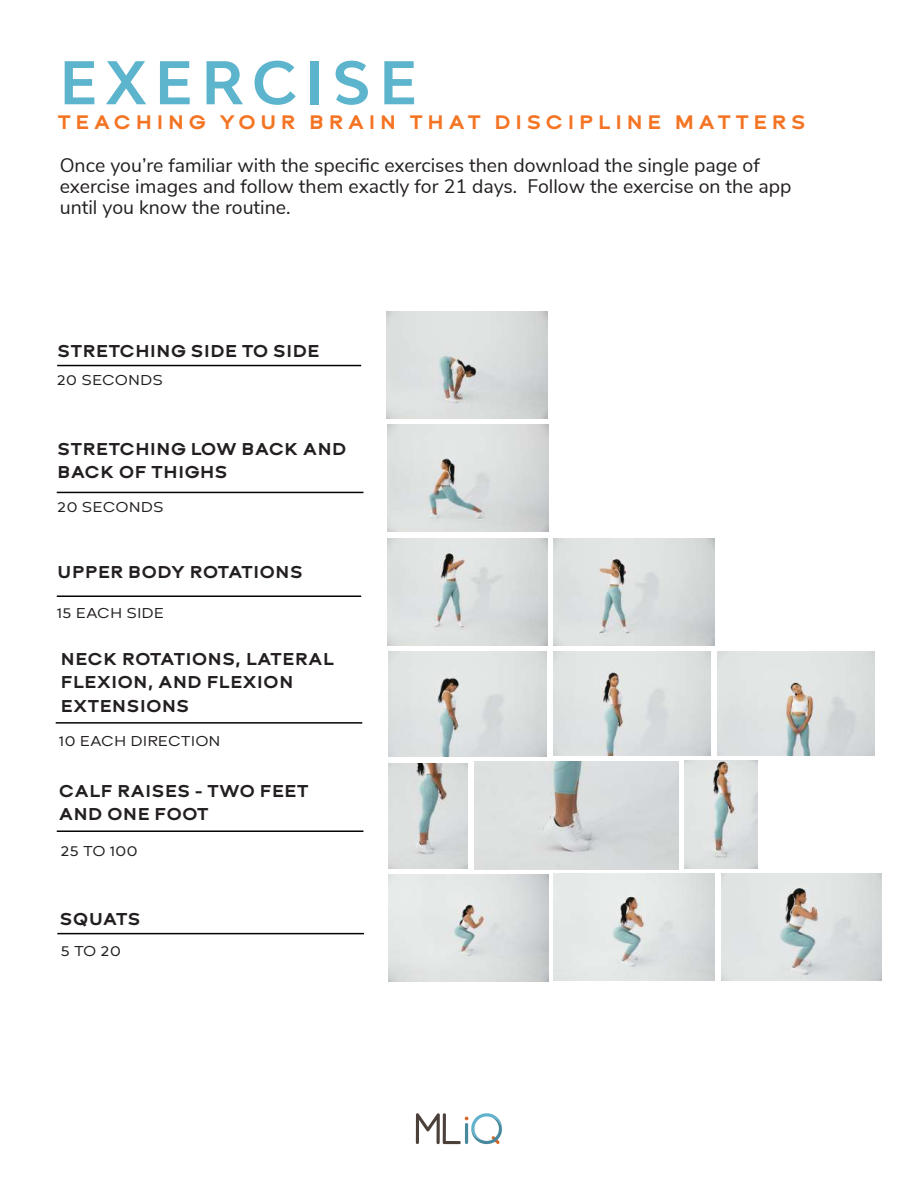
<style>
.page{position:relative;width:918px;height:1188px;background:#fff}
.page>*{position:absolute;margin:0;border:0;box-sizing:border-box;transform-origin:0 0}
.t1{font:700 58.2px "Bw Modelica";letter-spacing:.15em;color:#5db4cd}
.t2{font:800 20.55px "Brooklyn";letter-spacing:.2em;color:#f47424}
.t3{font:19.5px/21px "Nunito Sans";color:#231f20}
.t4{font:800 18px/23.4px "Brooklyn";color:#231f20}
.t5{font:15px "Brooklyn";color:#231f20}
</style>
<div class="page">
<img style="left:387px;top:425px;width:161px;height:107px">
<img style="left:387px;top:311px;width:160px;height:107px">
<img style="left:387px;top:538px;width:161px;height:107px">
<img style="left:554px;top:538px;width:160px;height:107px">
<img style="left:389px;top:651px;width:158px;height:106px">
<img style="left:554px;top:651px;width:157px;height:105px">
<img style="left:718px;top:651px;width:156px;height:105px">
<img style="left:684px;top:761px;width:74px;height:107px">
<img style="left:388px;top:875px;width:160px;height:107px">
<img style="left:554px;top:874px;width:160px;height:106px">
<img style="left:721px;top:874px;width:160px;height:106px">
<img style="left:475px;top:762px;width:204px;height:108px">
<img style="left:389px;top:763px;width:79px;height:105px">
<hr style="left:57px;top:365px;width:304px;height:1px;background:#040503">
<hr style="left:57px;top:492px;width:306px;height:1px;background:#040503">
<hr style="left:57px;top:595px;width:304px;height:2px;background:#040503">
<hr style="left:56px;top:722px;width:306px;height:2px;background:#040503">
<hr style="left:57px;top:830px;width:306px;height:2px;background:#040503">
<hr style="left:57px;top:933px;width:307px;height:1px;background:#040503">
<svg style="left:416px;top:1113px;width:87px;height:32px"></svg>
<h1 class="t1" style="left:60px;top:45px;width:359px">EXERCISE</h1>
<p class="t2" style="left:58px;top:112px;width:750px">TEACHING YOUR BRAIN THAT DISCIPLINE MATTERS</p>
<p class="t3" style="left:60px;top:153px;width:733px">Once you’re familiar with the specific exercises then download the single page of exercise images and follow them exactly for 21 days. Follow the exercise on the app until you know the routine.</p>
<p class="t4" style="left:57px;top:340px;width:264px">STRETCHING SIDE TO SIDE</p>
<p class="t5" style="left:57px;top:372px;width:108px">20 SECONDS</p>
<p class="t4" style="left:57px;top:437px;width:291px">STRETCHING LOW BACK AND<br>BACK OF THIGHS</p>
<p class="t5" style="left:57px;top:500px;width:108px">20 SECONDS</p>
<p class="t4" style="left:57px;top:561px;width:247px">UPPER BODY ROTATIONS</p>
<p class="t5" style="left:57px;top:606px;width:109px">15 EACH SIDE</p>
<p class="t4" style="left:60px;top:648px;width:275px">NECK ROTATIONS, LATERAL<br>FLEXION, AND FLEXION<br>EXTENSIONS</p>
<p class="t5" style="left:59px;top:734px;width:163px">10 EACH DIRECTION</p>
<p class="t4" style="left:59px;top:780px;width:251px">CALF RAISES - TWO FEET<br>AND ONE FOOT</p>
<p class="t5" style="left:60px;top:844px;width:79px">25 TO 100</p>
<p class="t4" style="left:60px;top:908px;width:83px">SQUATS</p>
<p class="t5" style="left:60px;top:943px;width:62px">5 TO 20</p>
</div>
